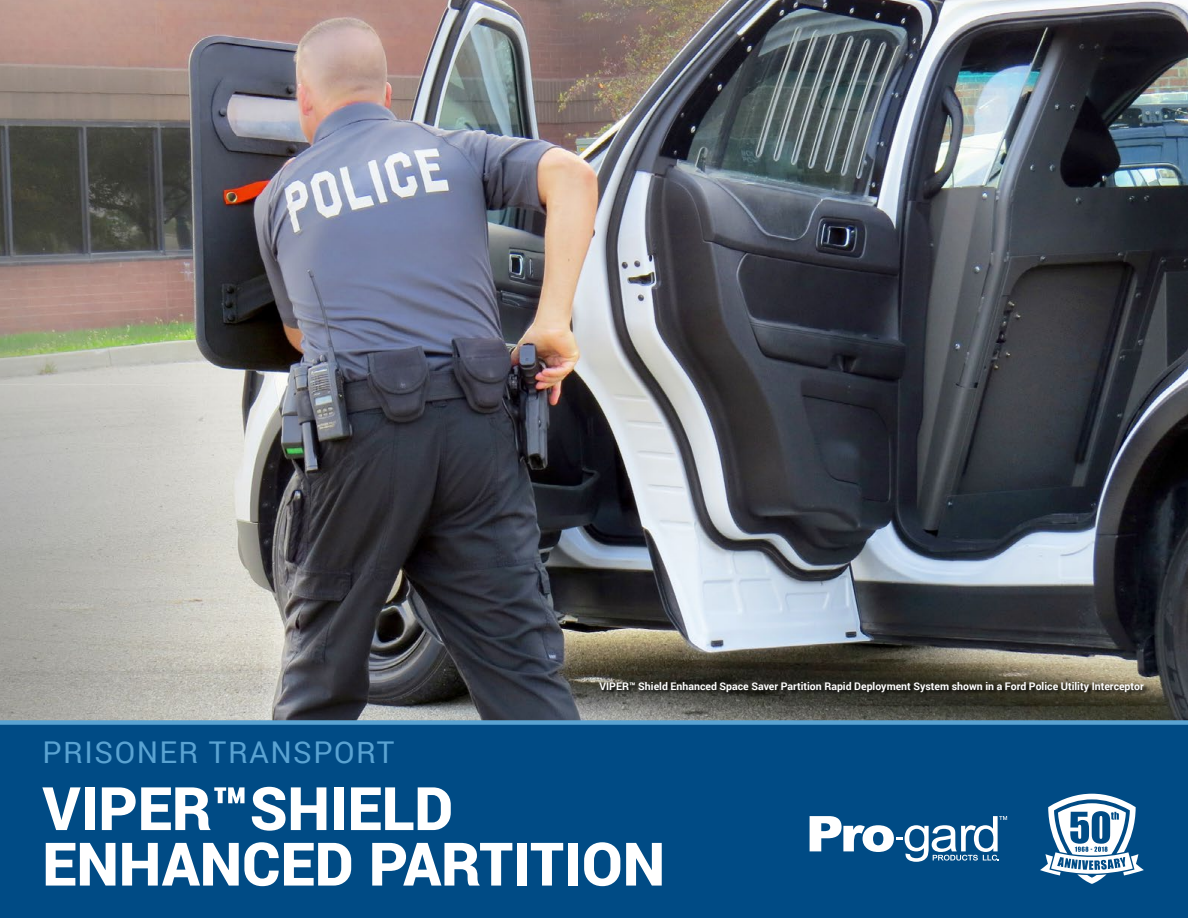
<style>
.page{position:relative;width:1188px;height:918px;background:#fff}
.page>*{position:absolute;margin:0;border:0;box-sizing:border-box;transform-origin:0 0}
.t1{font:900 60px/55.5px "Roboto";color:#fff}
.t2{font:30px "Roboto";letter-spacing:.05em;color:#5aa3d2}
.t3{font:700 10.5px "Roboto";color:#fff}
</style>
<div class="page">
<div style="left:0;top:703px;width:1188px;height:215px;background:#004b85"></div>
<svg style="left:810px;top:816px;width:197px;height:46px"></svg>
<svg style="left:1040px;top:794px;width:104px;height:90px"></svg>
<img style="left:0;top:0;width:1188px;height:725px">
<div style="left:599px;top:682px;width:550px;height:15px;background:#000;opacity:.8"></div>
<h2 class="t2" style="left:42px;top:732px;width:353px">PRISONER TRANSPORT</h2>
<p class="t3" style="left:600px;top:679px;width:546px">VIPER™ Shield Enhanced Space Saver Partition Rapid Deployment System shown in a Ford Police Utility Interceptor</p>
<h1 class="t1" style="left:42px;top:779px;width:624px">VIPER™SHIELD<br>ENHANCED PARTITION</h1>
</div>
